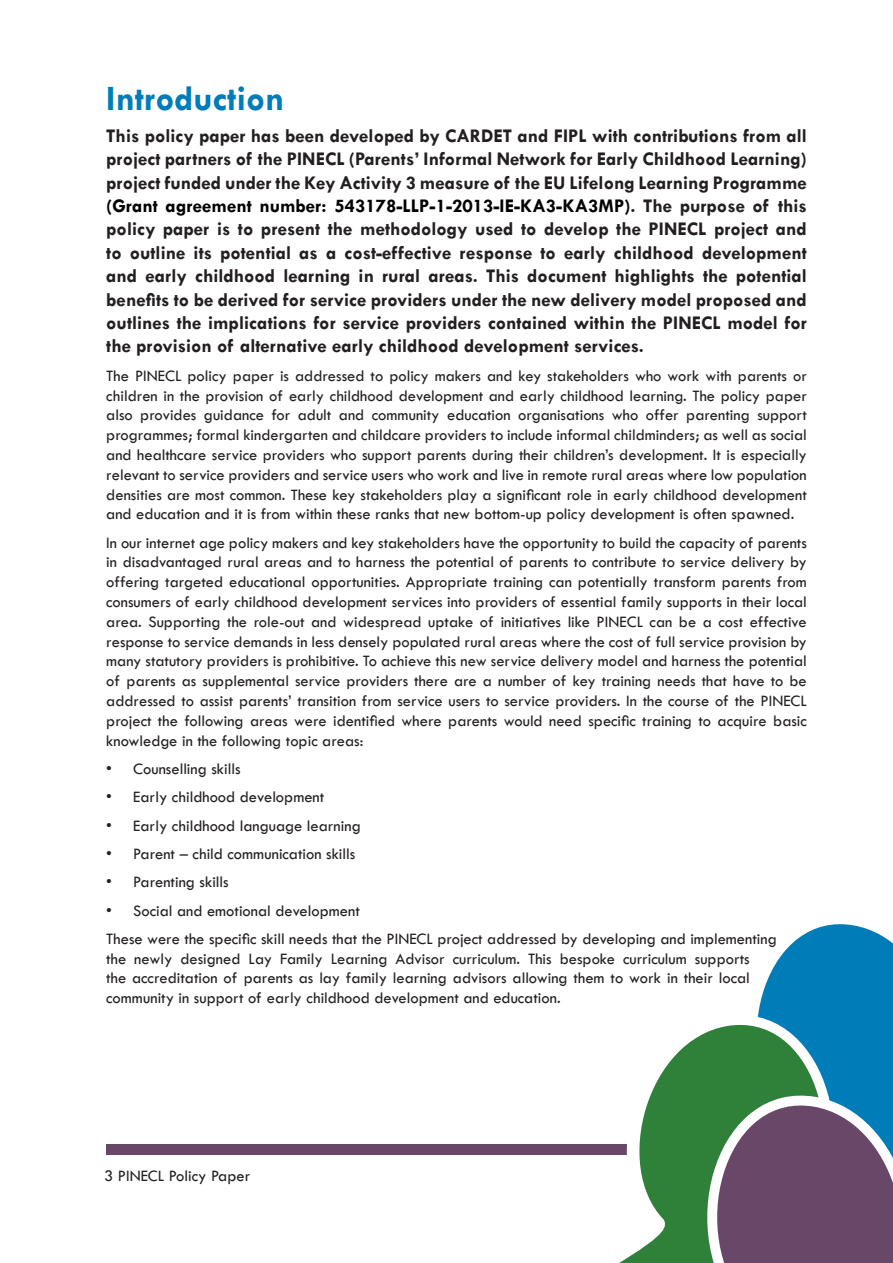
<style>
.page{position:relative;width:893px;height:1263px;background:#fff}
.page>*{position:absolute;margin:0;border:0;box-sizing:border-box;transform-origin:0 0}
.Headline{font:700 36px "Tw Cen";color:#007db8}
.t1{font:700 19.5px/23.4px "Tw Cen";color:#231f20;text-align:justify}
.t2{font:16.5px/19.8px "Tw Cen";color:#231f20;text-align:justify}
.s1{color:#000}
</style>
<div class="page">
<div style="left:106px;top:1144px;width:704px;height:10px;background:#694768"></div>
<svg style="left:762px;top:924px;width:131px;height:151px"></svg>
<svg style="left:410px;top:994px;width:482px;height:269px"></svg>
<svg style="left:648px;top:1075px;width:245px;height:188px;background:#5c6e6b"></svg>
<p class="Headline" style="left:106px;top:77px;width:179px">Introduction</p>
<p class="t1" style="left:106px;top:123px;width:702px">This policy paper has been developed by CARDET and FIPL with contributions from all project partners of the PINECL (Parents’ Informal Network for Early Childhood Learning) project funded under the Key Activity 3 measure of the EU Lifelong Learning Programme <span class="s1">(Grant agreement number: 543178-LLP-1-2013-IE-KA3-KA3MP)</span>. The purpose of this policy paper is to present the methodology used to develop the PINECL project and to outline its potential as a cost-effective response to early childhood development and early childhood learning in rural areas. This document highlights the potential benefits to be derived for service providers under the new delivery model proposed and outlines the implications for service providers contained within the PINECL model for the provision of alternative early childhood development services.</p>
<p class="t2" style="left:106px;top:366px;width:702px">The PINECL policy paper is addressed to policy makers and key stakeholders who work with parents or children in the provision of early childhood development and early childhood learning. The policy paper also provides guidance for adult and community education organisations who offer parenting support programmes; formal kindergarten and childcare providers to include informal childminders; as well as social and healthcare service providers who support parents during their children’s development. It is especially relevant to service providers and service users who work and live in remote rural areas where low population densities are most common. These key stakeholders play a significant role in early childhood development and education and it is from within these ranks that new bottom-up policy development is often spawned.</p>
<p class="t2" style="left:106px;top:532px;width:702px">In our internet age policy makers and key stakeholders have the opportunity to build the capacity of parents in disadvantaged rural areas and to harness the potential of parents to contribute to service delivery by offering targeted educational opportunities. Appropriate training can potentially transform parents from consumers of early childhood development services into providers of essential family supports in their local area. Supporting the role-out and widespread uptake of initiatives like PINECL can be a cost effective response to service demands in less densely populated rural areas where the cost of full service provision by many statutory providers is prohibitive. To achieve this new service delivery model and harness the potential of parents as supplemental service providers there are a number of key training needs that have to be addressed to assist parents’ transition from service users to service providers. In the course of the PINECL project the following areas were identified where parents would need specific training to acquire basic knowledge in the following topic areas:</p>
<p class="t2" style="left:106px;top:759px;width:136px">• Counselling skills</p>
<p class="t2" style="left:106px;top:787px;width:219px">• Early childhood development</p>
<p class="t2" style="left:106px;top:815px;width:256px">• Early childhood language learning</p>
<p class="t2" style="left:106px;top:844px;width:250px">• Parent – child communication skills</p>
<p class="t2" style="left:106px;top:872px;width:124px">• Parenting skills</p>
<p class="t2" style="left:106px;top:900px;width:255px">• Social and emotional development</p>
<p class="t2" style="left:106px;top:929px;width:672px;text-align:left">These were the specific skill needs that the PINECL project addressed by developing and implementing the newly designed Lay Family Learning Advisor curriculum. This bespoke curriculum supports<br>the accreditation of parents as lay family learning advisors allowing them to work in their local community in support of early childhood development and education.</p>
<p class="t2" style="left:104px;top:1166px;width:148px">3 PINECL Policy Paper</p>
</div>
